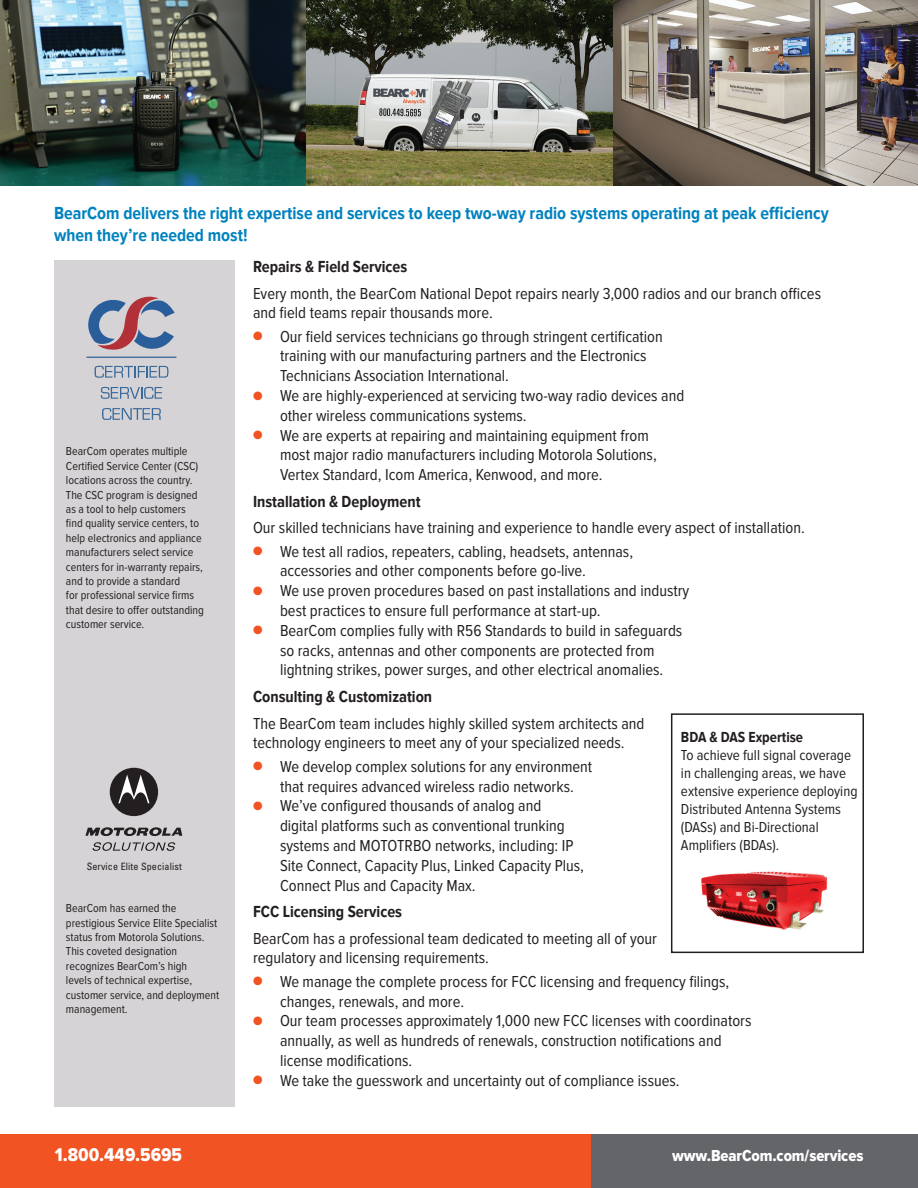
<style>
.page{position:relative;width:918px;height:1188px;background:#fff}
.page>*{position:absolute;margin:0;border:0;box-sizing:border-box;transform-origin:0 0}
.t1{font:19.2px "Proxima Nova Cond Extrabld";color:#fff}
.t2{font:700 18px/21.6px "Proxima Nova Cond";color:#0082bf}
.t3{font:16.5px/19.8px "Proxima Nova Cond";color:#231f20}
.t4{font:700 16.5px "Proxima Nova Cond";color:#231f20}
.t5{font:16.5px "Proxima Nova Cond Extrabld";letter-spacing:-.005em;color:#fff}
.t6{font:15px/18px "Proxima Nova Cond";color:#231f20}
.t7{font:700 15px "Proxima Nova Cond";color:#231f20}
.t8{font:12px/14.4px "Proxima Nova Cond";color:#231f20}
.t9{font:condensed 10.05px "Univers";letter-spacing:.01em;color:#231f20}
.s1{color:#f15322}
</style>
<div class="page">
<div style="left:54px;top:260px;width:180px;height:847px;background:#d5d3d5"></div>
<div style="left:671px;top:713px;width:193px;height:240px;border:2px solid #231f20"></div>
<div style="left:589px;top:1134px;width:274px;height:54px;background:#646569"></div>
<div style="left:0;top:1134px;width:591px;height:54px;background:#f15322"></div>
<div style="left:624px;top:1134px;width:294px;height:54px;background:#646569"></div>
<img style="left:0;top:0;width:918px;height:186px">
<svg style="left:88px;top:296px;width:87px;height:54px"></svg>
<hr style="left:86px;top:357px;width:90px;height:1px;background:#3a699c">
<svg style="left:95px;top:366px;width:73px;height:12px"></svg>
<svg style="left:101px;top:387px;width:61px;height:12px"></svg>
<svg style="left:102px;top:408px;width:59px;height:12px"></svg>
<svg style="left:110px;top:768px;width:48px;height:48px"></svg>
<svg style="left:86px;top:827px;width:96px;height:24px"></svg>
<img style="left:701px;top:871px;width:127px;height:59px">
<p class="t2" style="left:54px;top:202px;width:776px">BearCom delivers the right expertise and services to keep two-way radio systems operating at peak efficiency when they’re needed most!</p>
<p class="t8" style="left:66px;top:445px;width:139px">BearCom operates multiple<br>Certified Service Center (CSC) locations across the country.<br>The CSC program is designed as a tool to help customers find quality service centers, to help electronics and appliance manufacturers select service centers for in-warranty repairs, and to provide a standard<br>for professional service firms that desire to offer outstanding customer service.</p>
<p class="t9" style="left:87px;top:860px;width:97px">Service Elite Specialist</p>
<p class="t8" style="left:66px;top:902px;width:155px">BearCom has earned the prestigious Service Elite Specialist status from Motorola Solutions.<br>This coveted designation recognizes BearCom’s high<br>levels of technical expertise, customer service, and deployment management.</p>
<p class="t4" style="left:253px;top:257px;width:156px">Repairs &amp; Field Services</p>
<p class="t3" style="left:253px;top:284px;width:570px">Every month, the BearCom National Depot repairs nearly 3,000 radios and our branch offices and field teams repair thousands more.</p>
<p class="t3" style="left:280px;top:327px;width:384px;text-indent:-27px"><span class="s1">●</span> Our field services technicians go through stringent certification training with our manufacturing partners and the Electronics<br>Technicians Association International.</p>
<p class="t3" style="left:280px;top:386px;width:406px;text-indent:-27px"><span class="s1">●</span> We are highly-experienced at servicing two-way radio devices and other wireless communications systems.</p>
<p class="t3" style="left:280px;top:426px;width:378px;text-indent:-27px"><span class="s1">●</span> We are experts at repairing and maintaining equipment from most major radio manufacturers including Motorola Solutions,<br>Vertex Standard, Icom America, Kenwood, and more.</p>
<p class="t4" style="left:253px;top:492px;width:169px">Installation &amp; Deployment</p>
<p class="t3" style="left:253px;top:519px;width:553px">Our skilled technicians have training and experience to handle every aspect of installation.</p>
<p class="t3" style="left:280px;top:542px;width:355px;text-indent:-27px"><span class="s1">●</span> We test all radios, repeaters, cabling, headsets, antennas, accessories and other components before go-live.</p>
<p class="t3" style="left:280px;top:582px;width:411px;text-indent:-27px"><span class="s1">●</span> We use proven procedures based on past installations and industry best practices to ensure full performance at start-up.</p>
<p class="t3" style="left:253px;top:621px;width:431px;text-align:center"><span class="s1">●</span> BearCom complies fully with R56 Standards to build in safeguards so racks, antennas and other components are protected from lightning strikes, power surges, and other electrical anomalies.</p>
<p class="t4" style="left:253px;top:687px;width:181px">Consulting &amp; Customization</p>
<p class="t3" style="left:253px;top:714px;width:393px">The BearCom team includes highly skilled system architects and technology engineers to meet any of your specialized needs.</p>
<p class="t3" style="left:253px;top:757px;width:341px;text-align:center"><span class="s1">●</span> We develop complex solutions for any environment that requires advanced wireless radio networks.</p>
<p class="t3" style="left:280px;top:797px;width:305px;text-indent:-27px"><span class="s1">●</span> We’ve configured thousands of analog and<br>digital platforms such as conventional trunking systems and MOTOTRBO networks, including: IP Site Connect, Capacity Plus, Linked Capacity Plus, Connect Plus and Capacity Max.</p>
<p class="t4" style="left:253px;top:902px;width:151px">FCC Licensing Services</p>
<p class="t3" style="left:253px;top:929px;width:406px">BearCom has a professional team dedicated to meeting all of your regulatory and licensing requirements.</p>
<p class="t3" style="left:280px;top:972px;width:451px;text-indent:-27px"><span class="s1">●</span> We manage the complete process for FCC licensing and frequency filings, changes, renewals, and more.</p>
<p class="t3" style="left:280px;top:1012px;width:473px;text-indent:-27px"><span class="s1">●</span> Our team processes approximately 1,000 new FCC licenses with coordinators annually, as well as hundreds of renewals, construction notifications and license modifications.</p>
<p class="t3" style="left:253px;top:1071px;width:428px"><span class="s1">●</span> We take the guesswork and uncertainty out of compliance issues.</p>
<p class="t7" style="left:681px;top:728px;width:124px">BDA &amp; DAS Expertise</p>
<p class="t6" style="left:681px;top:746px;width:178px">To achieve full signal coverage in challenging areas, we have extensive experience deploying<br>Distributed Antenna Systems (DASs) and Bi-Directional<br>Amplifiers (BDAs).</p>
<p class="t1" style="left:55px;top:1146px;width:129px">1.800.449.5695</p>
<p class="t5" style="left:672px;top:1148px;width:193px">www.BearCom.com/services</p>
</div>
